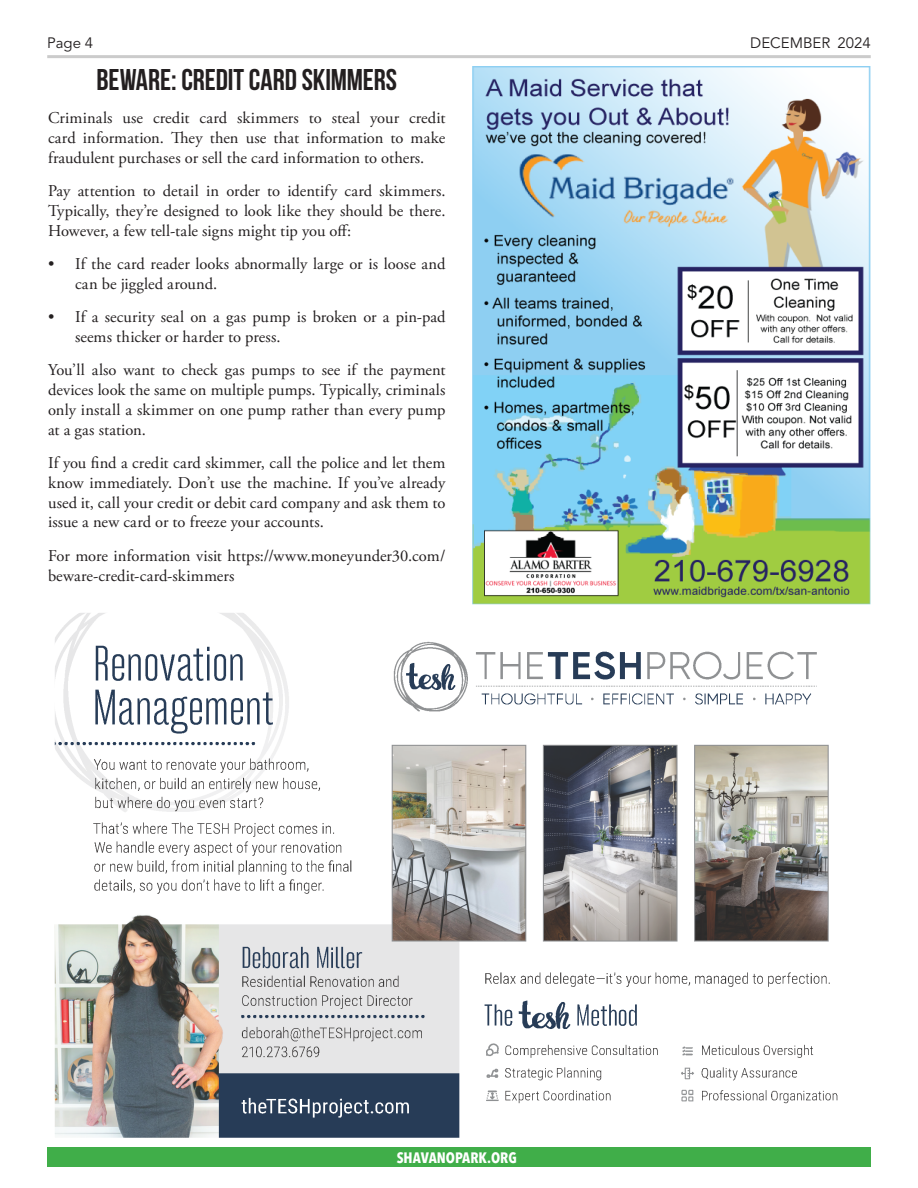
<style>
.page{position:relative;width:918px;height:1188px;background:#fff}
.page>*{position:absolute;margin:0;border:0;box-sizing:border-box;transform-origin:0 0}
.Body{font:700 30px "Bebas Neue";color:#231f20}
.Body-2{font:16.5px/19.8px "Adobe Garamond Pro";letter-spacing:.005em;color:#231f20;text-align:justify}
.t1{font:15px "Avenir LT Std";color:#231f20}
.t2{font:700 condensed 15px "Avenir Next LT Pro";color:#fff}
</style>
<div class="page">
<hr style="left:47px;top:55px;width:824px;height:3px;background:#cbcbcb">
<div style="left:47px;top:1148px;width:824px;height:19px;background:#40ae49"></div>
<img style="left:56px;top:614px;width:782px;height:522px">
<img style="left:472px;top:66px;width:399px;height:538px">
<p class="t1" style="left:47px;top:34px;width:47px">Page 4</p>
<p class="t1" style="left:750px;top:34px;width:122px">DECEMBER 2024</p>
<p class="Body" style="left:96px;top:63px;width:302px">BEWARE: CREDIT CARD SKIMMERS</p>
<p class="Body-2" style="left:48px;top:109px;width:399px">Criminals use credit card skimmers to steal your credit card information. They then use that information to make fraudulent purchases or sell the card information to others.</p>
<p class="Body-2" style="left:48px;top:182px;width:399px">Pay attention to detail in order to identify card skimmers.<br>Typically, they’re designed to look like they should be there.<br>However, a few tell-tale signs might tip you off:</p>
<p class="Body-2" style="left:75px;top:255px;width:372px;text-indent:-27px">• If the card reader looks abnormally large or is loose and can be jiggled around.</p>
<p class="Body-2" style="left:75px;top:308px;width:372px;text-indent:-27px">• If a security seal on a gas pump is broken or a pin-pad seems thicker or harder to press.</p>
<p class="Body-2" style="left:48px;top:361px;width:399px">You’ll also want to check gas pumps to see if the payment devices look the same on multiple pumps. Typically, criminals only install a skimmer on one pump rather than every pump at a gas station.</p>
<p class="Body-2" style="left:48px;top:453px;width:399px">If you find a credit card skimmer, call the police and let them know immediately. Don’t use the machine. If you’ve already used it, call your credit or debit card company and ask them to issue a new card or to freeze your accounts.</p>
<p class="Body-2" style="left:48px;top:546px;width:399px">For more information visit https://www.moneyunder30.com/ beware-credit-card-skimmers</p>
<p class="t2" style="left:397px;top:1149px;width:122px">SHAVANOPARK.ORG</p>
</div>
